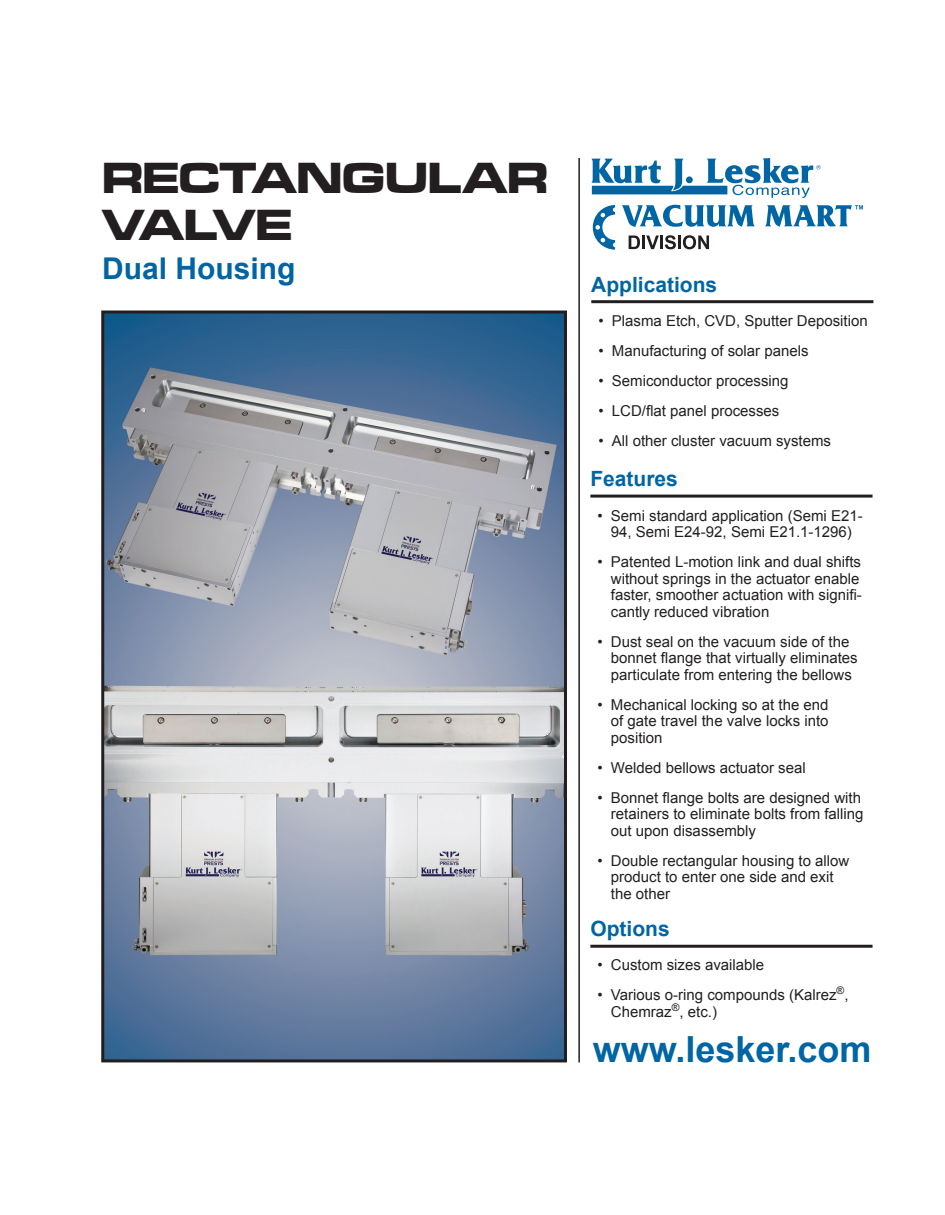
<style>
.page{position:relative;width:945px;height:1215px;background:#fff}
.page>*{position:absolute;margin:0;border:0;box-sizing:border-box;transform-origin:0 0}
.t1{font:45px/46.5px "Microgramma D Bold Exte";color:#231f20}
.t2{font:700 36px "Arial";color:#0065a4}
.t3{font:700 30px "Arial";color:#0065a4}
.t4{font:700 21px "Arial";color:#0065a4}
.t5{font:15px/16.5px "Arial";color:#231f20}
</style>
<div class="page">
<hr style="left:578px;top:158px;width:2px;height:904px;background:#231f20">
<img style="left:105px;top:314px;width:458px;height:744px">
<div style="left:101px;top:310px;width:466px;height:752px;border:3px solid #231f20"></div>
<hr style="left:591px;top:300px;width:282px;height:3px;background:#231f20">
<hr style="left:590px;top:495px;width:283px;height:3px;background:#231f20">
<svg style="left:591px;top:158px;width:230px;height:40px"></svg>
<hr style="left:590px;top:945px;width:283px;height:3px;background:#231f20">
<svg style="left:622px;top:205px;width:133px;height:22px"></svg>
<svg style="left:765px;top:205px;width:98px;height:22px"></svg>
<svg style="left:629px;top:235px;width:80px;height:14px"></svg>
<svg style="left:593px;top:205px;width:22px;height:45px"></svg>
<h1 class="t1" style="left:102px;top:153px;width:447px">RECTANGULAR<br>VALVE</h1>
<h3 class="t3" style="left:102px;top:248px;width:195px">Dual Housing</h3>
<h3 class="t4" style="left:591px;top:271px;width:128px">Applications</h3>
<p class="t5" style="left:598px;top:313px;width:271px">• Plasma Etch, CVD, Sputter Deposition</p>
<p class="t5" style="left:598px;top:343px;width:212px">• Manufacturing of solar panels</p>
<p class="t5" style="left:598px;top:373px;width:192px">• Semiconductor processing</p>
<p class="t5" style="left:598px;top:403px;width:183px">• LCD/flat panel processes</p>
<p class="t5" style="left:598px;top:433px;width:234px">• All other cluster vacuum systems</p>
<h3 class="t4" style="left:590px;top:465px;width:89px">Features</h3>
<p class="t5" style="left:597px;top:507px;width:267px;text-align:center">• Semi standard application (Semi E21-<br>94, Semi E24-92, Semi E21.1-1296)</p>
<p class="t5" style="left:611px;top:554px;width:252px;text-indent:-14px">• Patented L-motion link and dual shifts without springs in the actuator enable faster, smoother actuation with signifi&shy;cantly reduced vibration</p>
<p class="t5" style="left:611px;top:633px;width:248px;text-indent:-14px">• Dust seal on the vacuum side of the bonnet flange that virtually eliminates particulate from entering the bellows</p>
<p class="t5" style="left:611px;top:696px;width:219px;text-align:justify;text-indent:-14px">• Mechanical locking so at the end of gate travel the valve locks into position</p>
<p class="t5" style="left:597px;top:759px;width:210px">• Welded bellows actuator seal</p>
<p class="t5" style="left:611px;top:789px;width:254px;text-indent:-14px">• Bonnet flange bolts are designed with retainers to eliminate bolts from falling out upon disassembly</p>
<p class="t5" style="left:611px;top:852px;width:240px;text-indent:-14px">• Double rectangular housing to allow product to enter one side and exit the other</p>
<h3 class="t4" style="left:590px;top:915px;width:81px">Options</h3>
<p class="t5" style="left:597px;top:957px;width:168px">• Custom sizes available</p>
<p class="t5" style="left:611px;top:987px;width:239px;text-indent:-13px">• Various o-ring compounds (Kalrez<sup>®</sup>,<br>Chemraz<sup>®</sup>, etc.)</p>
<h2 class="t2" style="left:593px;top:1026px;width:280px">www.lesker.com</h2>
</div>
